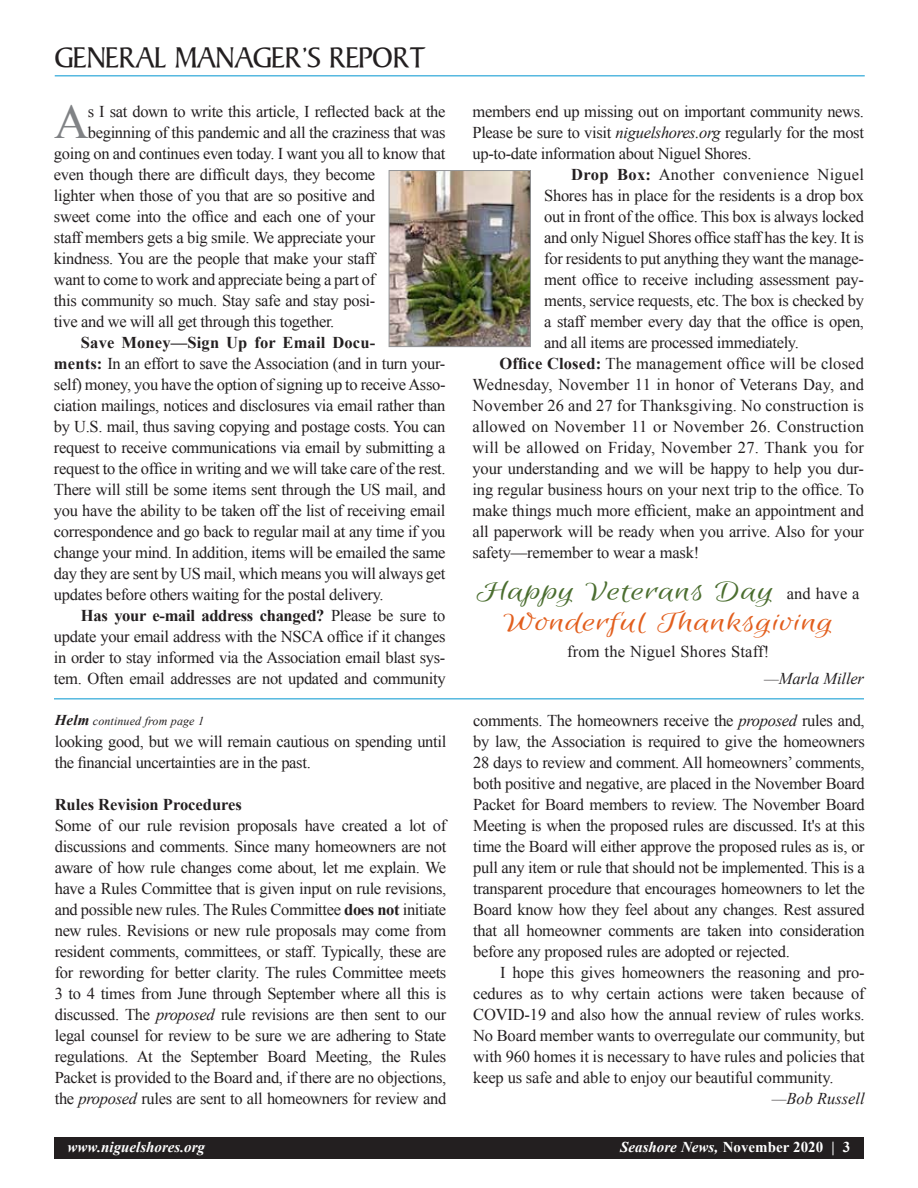
<style>
.page{position:relative;width:918px;height:1188px;background:#fff}
.page>*{position:absolute;margin:0;border:0;box-sizing:border-box;transform-origin:0 0}
.t1{font:48.15px "Times New Roman";color:#808285}
.t2{font:30px "Persuasion S Si";color:#231f20}
.t3{font:28.5px/31.5px "Euphoria Script";letter-spacing:.01em;color:#e25f1e;text-align:center;scale:1.5 1}
.t4{font:16.5px/21px "Times New Roman";letter-spacing:-.02em;color:#231f20;text-align:justify}
.t5{font:16.5px "Times New Roman";letter-spacing:.01em;color:#231f20}
.t6{font:16.5px "Times New Roman";letter-spacing:.02em;color:#231f20}
.t7{font:italic 16.5px "Times New Roman";letter-spacing:-.01em;color:#231f20}
.t8{font:700 16.5px "Times New Roman";color:#231f20}
.t9{font:700 15px "Times New Roman";color:#fff}
.t10{font:italic 700 15px "Times New Roman";color:#fff}
.t11{font:italic 12px "Times New Roman";letter-spacing:.01em;color:#231f20}
.s1{font-weight:700}
.s2{font-weight:700;font-size:15px}
.s3{font-style:italic}
.s4{color:#4b6e30}
.s5{font-family:"Times New Roman";font-size:16.5px;color:#231f20}
</style>
<div class="page">
<div style="left:54px;top:1137px;width:810px;height:21px;background:#231f20"></div>
<hr style="left:55px;top:75px;width:810px;height:1px;background:#0095d0">
<img style="left:391px;top:172px;width:138px;height:173px">
<div style="left:389px;top:170px;width:142px;height:177px;border:1px solid #939598"></div>
<hr style="left:54px;top:698px;width:810px;height:1px;background:#0095d0">
<h2 class="t2" style="left:55px;top:40px;width:372px">GENERAL MANAGER’S REPORT</h2>
<h1 class="t1" style="left:54px;top:90px;width:36px">A</h1>
<p class="t4" style="left:88px;top:101px;width:359px">s I sat down to write this article, I reflected back at the</p>
<p class="t4" style="left:88px;top:122px;width:359px">beginning of this pandemic and all the craziness that was</p>
<p class="t4" style="left:54px;top:143px;width:393px">going on and continues even today. I want you all to know that</p>
<p class="t4" style="left:54px;top:164px;width:323px">even though there are difficult days, they become</p>
<p class="t4" style="left:54px;top:185px;width:323px">lighter when those of you that are so positive and</p>
<p class="t4" style="left:54px;top:206px;width:323px">sweet come into the office and each one of your</p>
<p class="t4" style="left:54px;top:227px;width:323px">staff members gets a big smile. We appreciate your</p>
<p class="t4" style="left:54px;top:248px;width:323px">kindness. You are the people that make your staff</p>
<p class="t4" style="left:54px;top:269px;width:323px">want to come to work and appreciate being a part of</p>
<p class="t4" style="left:54px;top:290px;width:323px">this community so much. Stay safe and stay posi-</p>
<p class="t4" style="left:54px;top:311px;width:282px">tive and we will all get through this together.</p>
<p class="t4" style="left:54px;top:332px;width:393px;text-align:left;text-indent:27px"><span class="s1">Save Money—Sign Up for Email Docu-<br>ments:</span> In an effort to save the Association (and in turn your&shy;self) money, you have the option of signing up to receive Asso&shy;ciation mailings, notices and disclosures via email rather than by U.S. mail, thus saving copying and postage costs. You can request to receive communications via email by submitting a request to the office in writing and we will take care of the rest.<br>There will still be some items sent through the US mail, and you have the ability to be taken off the list of receiving email correspondence and go back to regular mail at any time if you change your mind. In addition, items will be emailed the same day they are sent by US mail, which means you will always get updates before others waiting for the postal delivery.</p>
<p class="t4" style="left:54px;top:605px;width:393px;text-indent:27px"><span class="s1">Has your e-mail address changed?</span> Please be sure to update your email address with the NSCA office if it changes in order to stay informed via the Association email blast sys&shy;tem. Often email addresses are not updated and community</p>
<p class="t11" style="left:55px;top:713px;width:151px"><span class="s2">Helm</span> continued from page 1</p>
<p class="t4" style="left:55px;top:731px;width:393px">looking good, but we will remain cautious on spending until the financial uncertainties are in the past.</p>
<p class="t8" style="left:55px;top:793px;width:189px">Rules Revision Procedures</p>
<p class="t4" style="left:55px;top:815px;width:393px">Some of our rule revision proposals have created a lot of discussions and comments. Since many homeowners are not aware of how rule changes come about, let me explain. We have a Rules Committee that is given input on rule revisions, and possible new rules. The Rules Committee <span class="s1">does not</span> initiate new rules. Revisions or new rule proposals may come from resident comments, committees, or staff. Typically, these are for rewording for better clarity. The rules Committee meets 3 to 4 times from June through September where all this is discussed. The <span class="s3">proposed</span> rule revisions are then sent to our legal counsel for review to be sure we are adhering to State regulations. At the September Board Meeting, the Rules Packet is provided to the Board and, if there are no objections, the <span class="s3">proposed</span> rules are sent to all homeowners for review and</p>
<p class="t4" style="left:473px;top:101px;width:393px">members end up missing out on important community news.</p>
<p class="t4" style="left:473px;top:122px;width:393px">Please be sure to visit <span class="s3">niguelshores.org</span> regularly for the most</p>
<p class="t4" style="left:473px;top:143px;width:280px">up-to-date information about Niguel Shores.</p>
<p class="t6" style="left:571px;top:164px;width:294px"><span class="s1">Drop Box:</span> Another convenience Niguel</p>
<p class="t4" style="left:544px;top:185px;width:321px">Shores has in place for the residents is a drop box</p>
<p class="t4" style="left:544px;top:206px;width:321px">out in front of the office. This box is always locked</p>
<p class="t4" style="left:544px;top:227px;width:321px">and only Niguel Shores office staff has the key. It is</p>
<p class="t4" style="left:544px;top:248px;width:321px">for residents to put anything they want the manage-</p>
<p class="t4" style="left:544px;top:269px;width:321px">ment office to receive including assessment pay-</p>
<p class="t4" style="left:544px;top:290px;width:321px">ments, service requests, etc. The box is checked by</p>
<p class="t4" style="left:544px;top:311px;width:321px">a staff member every day that the office is open,</p>
<p class="t4" style="left:544px;top:332px;width:256px">and all items are processed immediately.</p>
<p class="t5" style="left:500px;top:353px;width:366px"><span class="s1">Office Closed:</span> The management office will be closed</p>
<p class="t5" style="left:473px;top:374px;width:393px">Wednesday, November 11 in honor of Veterans Day, and</p>
<p class="t5" style="left:473px;top:395px;width:393px">November 26 and 27 for Thanksgiving. No construction is</p>
<p class="t5" style="left:473px;top:416px;width:393px">allowed on November 11 or November 26. Construction</p>
<p class="t5" style="left:473px;top:437px;width:393px">will be allowed on Friday, November 27. Thank you for</p>
<p class="t4" style="left:473px;top:458px;width:393px">your understanding and we will be happy to help you dur-</p>
<p class="t4" style="left:473px;top:479px;width:393px">ing regular business hours on your next trip to the office. To</p>
<p class="t4" style="left:473px;top:500px;width:393px">make things much more efficient, make an appointment and</p>
<p class="t4" style="left:473px;top:521px;width:393px">all paperwork will be ready when you arrive. Also for your</p>
<p class="t4" style="left:473px;top:542px;width:228px">safety—remember to wear a mask!</p>
<h3 class="t3" style="left:477px;top:576px;width:257px"><span class="s4">Happy Veterans Day</span> <span class="s5">and have a<br></span>Wonderful Thanksgiving</h3>
<p class="t5" style="left:567px;top:640px;width:204px">from the Niguel Shores Staff!</p>
<p class="t7" style="left:764px;top:667px;width:101px">—Marla Miller</p>
<p class="t4" style="left:473px;top:710px;width:393px">comments. The homeowners receive the <span class="s3">proposed</span> rules and, by law, the Association is required to give the homeowners 28 days to review and comment. All homeowners’ comments, both positive and negative, are placed in the November Board Packet for Board members to review. The November Board Meeting is when the proposed rules are discussed. It's at this time the Board will either approve the proposed rules as is, or pull any item or rule that should not be implemented. This is a transparent procedure that encourages homeowners to let the Board know how they feel about any changes. Rest assured that all homeowner comments are taken into consideration before any proposed rules are adopted or rejected.</p>
<p class="t4" style="left:473px;top:962px;width:393px;text-indent:27px">I hope this gives homeowners the reasoning and pro&shy;cedures as to why certain actions were taken because of COVID-19 and also how the annual review of rules works.<br>No Board member wants to overregulate our community, but with 960 homes it is necessary to have rules and policies that keep us safe and able to enjoy our beautiful community.</p>
<p class="t7" style="left:772px;top:1087px;width:95px">—Bob Russell</p>
<p class="t10" style="left:68px;top:1137px;width:139px">www.niguelshores.org</p>
<p class="t9" style="left:620px;top:1137px;width:232px"><span class="s3">Seashore News,</span> November 2020 | 3</p>
</div>
